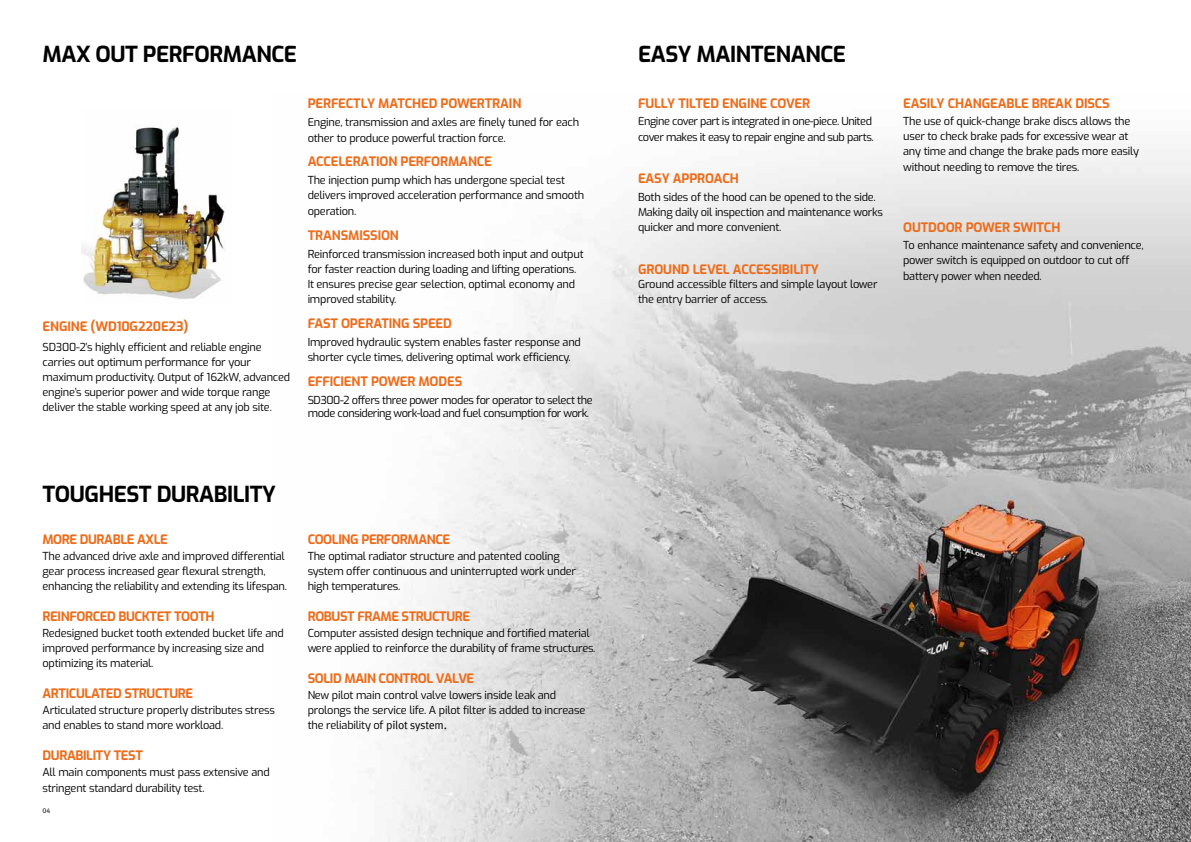
<style>
.page{position:relative;width:1191px;height:842px;background:#fff}
.page>*{position:absolute;margin:0;border:0;box-sizing:border-box;transform-origin:0 0}
.t1{font:700 22px "Exo";letter-spacing:-.02em;color:#000}
.t2{font:700 13px "Exo";letter-spacing:-.01em;color:#ed6c1a}
.t3{font:700 13px "Exo";letter-spacing:-.03em;color:#ed6c1a}
.t4{font:11px/15.1px "Exo";letter-spacing:-.02em;color:#000}
.t5{font:11px/15.2px "Exo";letter-spacing:-.04em;color:#000}
.t6{font:7px "Meta Pro";color:#000}
.s1{font-family:"Meta Pro";font-size:11.5px}
</style>
<div class="page">
<img style="left:366px;top:149px;width:825px;height:693px">
<img style="left:81px;top:126px;width:144px;height:173px">
<h1 class="t1" style="left:43px;top:38px;width:256px">MAX OUT PERFORMANCE</h1>
<p class="t2" style="left:43px;top:317px;width:147px">ENGINE (WD10G220E23)</p>
<p class="t4" style="left:43px;top:339px;width:249px">SD300-2’s highly efficient and reliable engine carries out optimum performance for your maximum productivity. Output of 162kW, advanced engine’s superior power and wide torque range deliver the stable working speed at any job site.</p>
<p class="t2" style="left:308px;top:94px;width:215px">PERFECTLY MATCHED POWERTRAIN</p>
<p class="t4" style="left:308px;top:114px;width:273px;line-height:16px">Engine, transmission and axles are finely tuned for each other to produce powerful traction force.</p>
<p class="t2" style="left:308px;top:152px;width:186px">ACCELERATION PERFORMANCE</p>
<p class="t4" style="left:308px;top:172px;width:278px">The injection pump which has undergone special test delivers improved acceleration performance and smooth</p>
<p class="t4" style="left:308px;top:203px;width:50px">operation.</p>
<p class="t2" style="left:308px;top:225px;width:93px">TRANSMISSION</p>
<p class="t4" style="left:308px;top:245px;width:277px">Reinforced transmission increased both input and output for faster reaction during loading and lifting operations.<br>It ensures precise gear selection, optimal economy and improved stability.</p>
<p class="t2" style="left:308px;top:314px;width:146px">FAST OPERATING SPEED</p>
<p class="t4" style="left:308px;top:334px;width:275px">Improved hydraulic system enables faster response and shorter cycle times, delivering optimal work efficiency.</p>
<p class="t2" style="left:308px;top:372px;width:156px">EFFICIENT POWER MODES</p>
<p class="t5" style="left:308px;top:393px;width:286px;line-height:13.3px">SD300-2 offers three power modes for operator to select the mode considering work-load and fuel consumption for work.</p>
<h1 class="t1" style="left:43px;top:478px;width:235px">TOUGHEST DURABILITY</h1>
<p class="t3" style="left:43px;top:530px;width:127px">MORE DURABLE AXLE</p>
<p class="t4" style="left:43px;top:547px;width:246px">The advanced drive axle and improved differential gear process increased gear flexural strength, enhancing the reliability and extending its lifespan.</p>
<p class="t3" style="left:43px;top:607px;width:173px">REINFORCED BUCKTET TOOTH</p>
<p class="t4" style="left:43px;top:624px;width:243px">Redesigned bucket tooth extended bucket life and improved performance by increasing size and optimizing its material.</p>
<p class="t3" style="left:43px;top:684px;width:152px">ARTICULATED STRUCTURE</p>
<p class="t4" style="left:43px;top:701px;width:234px">Articulated structure properly distributes stress and enables to stand more workload.</p>
<p class="t3" style="left:43px;top:746px;width:102px">DURABILITY TEST</p>
<p class="t4" style="left:43px;top:763px;width:229px;line-height:16px">All main components must pass extensive and stringent standard durability test.</p>
<p class="t6" style="left:43px;top:805px;width:10px">04</p>
<p class="t3" style="left:308px;top:530px;width:144px">COOLING PERFORMANCE</p>
<p class="t4" style="left:308px;top:547px;width:270px">The optimal radiator structure and patented cooling system offer continuous and uninterrupted work under high temperatures.</p>
<p class="t3" style="left:308px;top:607px;width:164px">ROBUST FRAME STRUCTURE</p>
<p class="t4" style="left:308px;top:624px;width:289px">Computer assisted design technique and fortified material were applied to reinforce the durability of frame structures.</p>
<p class="t3" style="left:308px;top:669px;width:168px">SOLID MAIN CONTROL VALVE</p>
<p class="t4" style="left:308px;top:686px;width:279px">New pilot main control valve lowers inside leak and prolongs the service life. A pilot filter is added to increase the reliability of <span class="s1">pilot system.</span></p>
<h1 class="t1" style="left:638px;top:38px;width:209px">EASY MAINTENANCE</h1>
<p class="t2" style="left:638px;top:94px;width:174px">FULLY TILTED ENGINE COVER</p>
<p class="t5" style="left:638px;top:113px;width:237px">Engine cover part is integrated in one-piece. United cover makes it easy to repair engine and sub parts.</p>
<p class="t2" style="left:638px;top:169px;width:102px">EASY APPROACH</p>
<p class="t4" style="left:638px;top:188px;width:246px">Both sides of the hood can be opened to the side.<br>Making daily oil inspection and maintenance works quicker and more convenient.</p>
<p class="t2" style="left:638px;top:259px;width:182px">GROUND LEVEL ACCESSIBILITY</p>
<p class="t4" style="left:638px;top:276px;width:241px">Ground accessible filters and simple layout lower the entry barrier of access.</p>
<p class="t2" style="left:903px;top:94px;width:208px">EASILY CHANGEABLE BREAK DISCS</p>
<p class="t4" style="left:903px;top:113px;width:237px">The use of quick-change brake discs allows the user to check brake pads for excessive wear at any time and change the brake pads more easily without needing to remove the tires.</p>
<p class="t2" style="left:903px;top:218px;width:159px">OUTDOOR POWER SWITCH</p>
<p class="t4" style="left:903px;top:237px;width:242px">To enhance maintenance safety and convenience, power switch is equipped on outdoor to cut off</p>
<p class="t4" style="left:903px;top:268px;width:140px">battery power when needed.</p>
</div>
